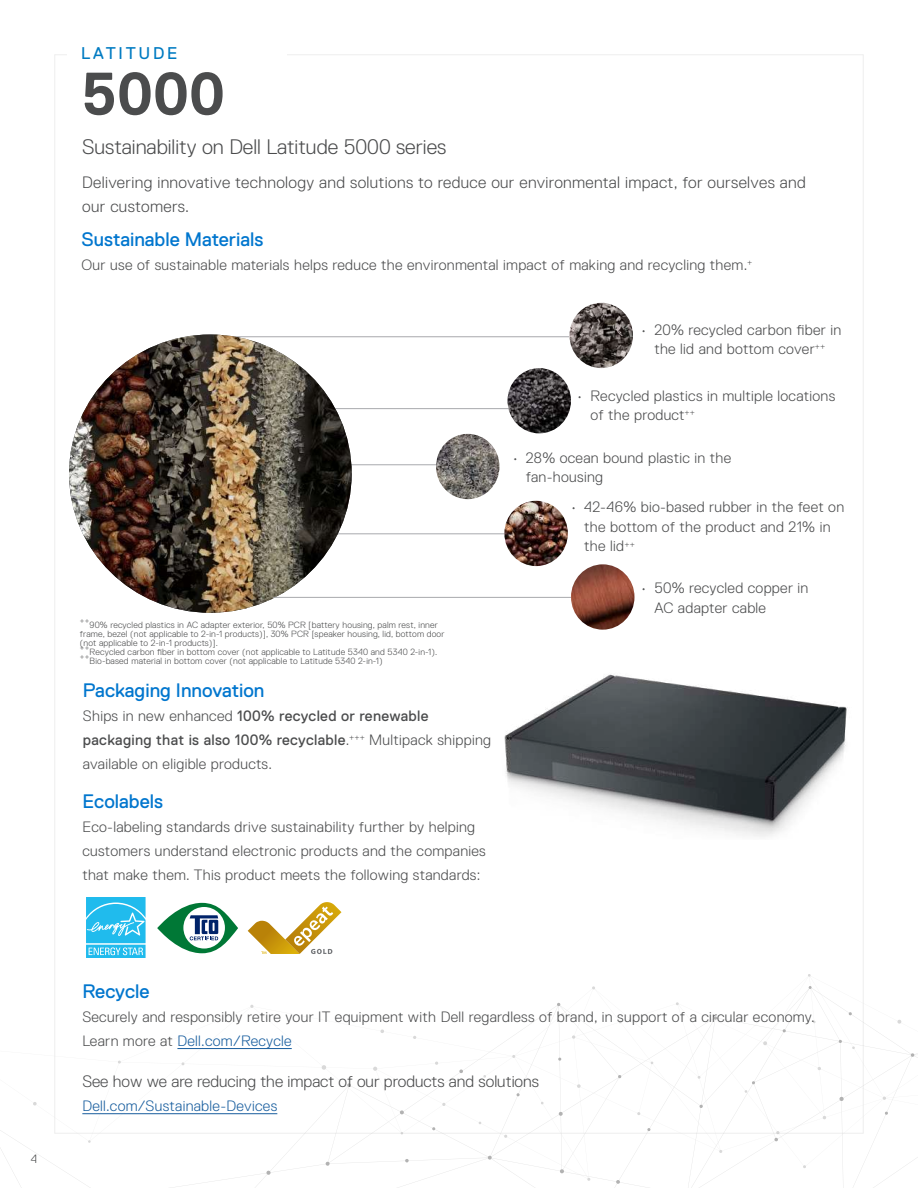
<style>
.page{position:relative;width:918px;height:1188px;background:#fff}
.page>*{position:absolute;margin:0;border:0;box-sizing:border-box;transform-origin:0 0}
.t1{font:700 60px "Dell Replica";color:#4b4c4d}
.t2{font:300 21px "Dell Replica";color:#4b4c4d}
.t3{font:19.5px "Dell Replica";color:#0076ce}
.t4{font:16.95px "Dell Replica";letter-spacing:.16em;color:#007bc2}
.t5{font:300 16.5px/24px "Dell Replica";letter-spacing:.02em;color:#4b4c4d}
.t6{font:300 16.5px "Dell Replica";color:#4b4c4d}
.t7{font:300 15px/19.5px "Dell Replica";letter-spacing:.02em;color:#4b4c4d}
.t8{font:300 15px "Dell Replica";letter-spacing:.02em;color:#175d9e}
.t9{font:300 12px "Dell Replica";color:#4b4c4d}
.t10{font:300 9px/9px "Dell Replica";letter-spacing:.02em;color:#4b4c4d}
.t11{font:300 7.8px "Dell Replica";color:#4b4c4d}
.s1{font-weight:400}
.s2{color:#175d9e}
</style>
<div class="page">
<svg style="left:0;top:959px;width:918px;height:229px"></svg>
<svg style="left:839px;top:1097px;width:5px;height:4px"></svg>
<svg style="left:911px;top:1053px;width:3px;height:4px"></svg>
<svg style="left:714px;top:1016px;width:3px;height:4px"></svg>
<svg style="left:808px;top:986px;width:4px;height:3px"></svg>
<svg style="left:616px;top:1180px;width:4px;height:4px"></svg>
<svg style="left:559px;top:1112px;width:4px;height:4px"></svg>
<svg style="left:400px;top:1110px;width:4px;height:4px"></svg>
<svg style="left:266px;top:1171px;width:5px;height:4px"></svg>
<svg style="left:560px;top:1169px;width:4px;height:4px"></svg>
<svg style="left:774px;top:1131px;width:6px;height:10px"></svg>
<svg style="left:326px;top:1162px;width:4px;height:4px"></svg>
<svg style="left:347px;top:1083px;width:4px;height:4px"></svg>
<svg style="left:459px;top:1069px;width:4px;height:4px"></svg>
<svg style="left:488px;top:1156px;width:4px;height:4px"></svg>
<svg style="left:405px;top:1159px;width:4px;height:3px"></svg>
<svg style="left:699px;top:1105px;width:4px;height:3px"></svg>
<svg style="left:647px;top:1128px;width:4px;height:3px"></svg>
<svg style="left:516px;top:1093px;width:4px;height:3px"></svg>
<hr style="left:223px;top:336px;width:346px;height:1px;background:#a8a9ad">
<hr style="left:303px;top:533px;width:202px;height:1px;background:#a8a9ad">
<hr style="left:347px;top:464px;width:107px;height:1px;background:#a8a9ad">
<hr style="left:310px;top:408px;width:203px;height:1px;background:#a8a9ad">
<hr style="left:177px;top:1048px;width:115px;height:1px;background:#175d9e">
<hr style="left:82px;top:1113px;width:195px;height:1px;background:#175d9e">
<img style="left:570px;top:303px;width:63px;height:65px">
<img style="left:436px;top:434px;width:64px;height:65px">
<img style="left:508px;top:368px;width:63px;height:65px">
<img style="left:504px;top:501px;width:64px;height:65px">
<svg style="left:86px;top:897px;width:60px;height:61px;background:#45c6ef"></svg>
<svg style="left:157px;top:903px;width:81px;height:50px"></svg>
<svg style="left:248px;top:902px;width:93px;height:52px"></svg>
<img style="left:504px;top:628px;width:360px;height:211px">
<img style="left:69px;top:335px;width:283px;height:278px">
<hr style="left:273px;top:597px;width:307px;height:1px;background:#a8a9ad">
<img style="left:571px;top:564px;width:63px;height:66px">
<p class="t9" style="left:31px;top:1152px;width:8px">4</p>
<p class="t4" style="left:81px;top:44px;width:98px">LATITUDE</p>
<h1 class="t1" style="left:81px;top:61px;width:145px">5000</h1>
<h2 class="t2" style="left:82px;top:135px;width:366px">Sustainability on Dell Latitude 5000 series</h2>
<p class="t5" style="left:82px;top:170px;width:725px">Delivering innovative technology and solutions to reduce our environmental impact, for ourselves and our customers.</p>
<h3 class="t3" style="left:82px;top:229px;width:183px">Sustainable Materials</h3>
<p class="t7" style="left:82px;top:255px;width:672px">Our use of sustainable materials helps reduce the environmental impact of making and recycling them.<sup>+</sup></p>
<p class="t7" style="left:641px;top:320px;width:202px;text-align:center">• 20% recycled carbon fiber in the lid and bottom cover<sup>++</sup></p>
<p class="t7" style="left:590px;top:386px;width:246px;text-indent:-14px">• Recycled plastics in multiple locations of the product<sup>++</sup></p>
<p class="t7" style="left:526px;top:448px;width:207px;text-indent:-14px">• 28% ocean bound plastic in the fan-housing</p>
<p class="t7" style="left:584px;top:498px;width:261px;text-indent:-14px">• 42-46% bio-based rubber in the feet on the bottom of the product and 21% in the lid<sup>++</sup></p>
<p class="t11" style="left:80px;top:616px;width:11px">++</p>
<p class="t10" style="left:80px;top:620px;width:366px;text-indent:10px">90% recycled plastics in AC adapter exterior, 50% PCR [battery housing, palm rest, inner frame, bezel (not applicable to 2-in-1 products)], 30% PCR [speaker housing, lid, bottom door (not applicable to 2-in-1 products)].</p>
<p class="t11" style="left:80px;top:643px;width:11px">++</p>
<p class="t10" style="left:90px;top:647px;width:349px">Recycled carbon fiber in bottom cover (not applicable to Latitude 5340 and 5340 2-in-1).</p>
<p class="t11" style="left:80px;top:652px;width:11px">++</p>
<p class="t10" style="left:90px;top:656px;width:295px">Bio-based material in bottom cover (not applicable to Latitude 5340 2-in-1)</p>
<h3 class="t3" style="left:83px;top:680px;width:183px">Packaging Innovation</h3>
<p class="t7" style="left:83px;top:704px;width:410px;line-height:24px">Ships in new enhanced <span class="s1">100% recycled or renewable packaging that is also 100% recyclable</span>.<sup>+++</sup> Multipack shipping available on eligible products.</p>
<h3 class="t3" style="left:82px;top:790px;width:82px">Ecolabels</h3>
<p class="t7" style="left:82px;top:815px;width:405px;line-height:24px">Eco-labeling standards drive sustainability further by helping customers understand electronic products and the companies that make them. This product meets the following standards:</p>
<p class="t7" style="left:654px;top:579px;width:156px;text-indent:-14px">• 50% recycled copper in<br>AC adapter cable</p>
<h3 class="t3" style="left:82px;top:981px;width:69px">Recycle</h3>
<p class="t7" style="left:82px;top:1005px;width:734px;line-height:24px">Securely and responsibly retire your IT equipment with Dell regardless of brand, in support of a circular economy.<br>Learn more at <span class="s2">Dell.com/Recycle</span></p>
<p class="t6" style="left:82px;top:1073px;width:458px">See how we are reducing the impact of our products and solutions</p>
<p class="t8" style="left:82px;top:1098px;width:197px">Dell.com/Sustainable-Devices</p>
</div>
